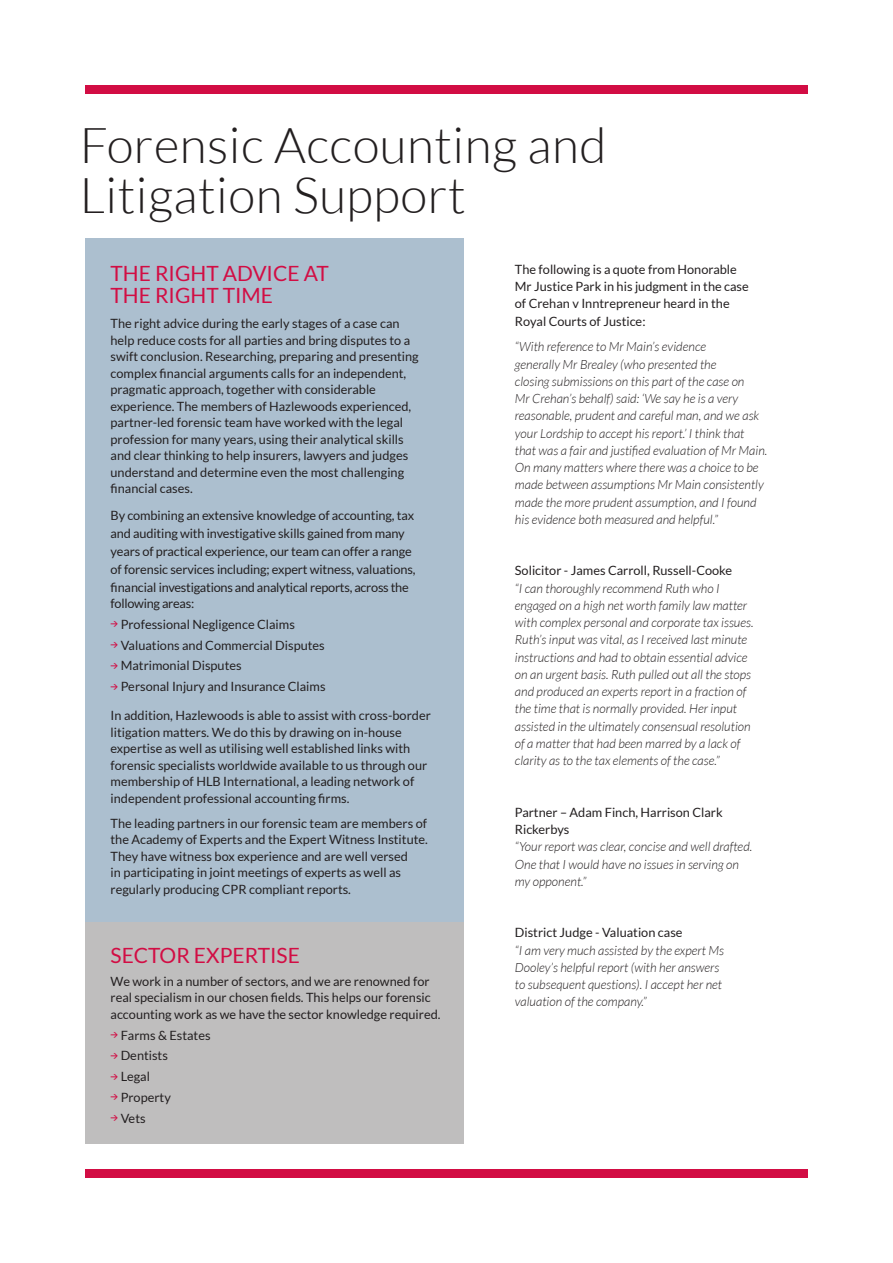
<style>
.page{position:relative;width:893px;height:1263px;background:#fff}
.page>*{position:absolute;margin:0;border:0;box-sizing:border-box;transform-origin:0 0}
.t1{font:300 49.5px/49.5px "Lato";letter-spacing:.01em;color:#231f20}
.t2{font:21px/22.5px "Lato";color:#d20d44}
.t3{font:12.75px/16.5px "Lato";color:#231f20}
.t4{font:italic 300 12.75px/17.2px "Lato";color:#231f20}
</style>
<div class="page">
<div style="left:85px;top:238px;width:378px;height:685px;background:#acbfcf"></div>
<div style="left:85px;top:923px;width:378px;height:221px;background:#bfbebe"></div>
<div style="left:85px;top:85px;width:723px;height:9px;background:#d20d44"></div>
<div style="left:85px;top:1169px;width:723px;height:9px;background:#d20d44"></div>
<h1 class="t1" style="left:80px;top:121px;width:528px">Forensic Accounting and<br>Litigation Support</h1>
<h2 class="t2" style="left:111px;top:262px;width:220px">THE RIGHT ADVICE AT<br>THE RIGHT TIME</h2>
<p class="t3" style="left:111px;top:315px;width:310px">The right advice during the early stages of a case can help reduce costs for all parties and bring disputes to a swift conclusion. Researching, preparing and presenting complex financial arguments calls for an independent, pragmatic approach, together with considerable experience. The members of Hazlewoods experienced, partner-led forensic team have worked with the legal profession for many years, using their analytical skills and clear thinking to help insurers, lawyers and judges understand and determine even the most challenging financial cases.</p>
<p class="t3" style="left:111px;top:506px;width:306px;line-height:18px">By combining an extensive knowledge of accounting, tax and auditing with investigative skills gained from many years of practical experience, our team can offer a range of forensic services including; expert witness, valuations, financial investigations and analytical reports, across the</p>
<p class="t3" style="left:111px;top:593px;width:216px;line-height:20.7px">following areas:<br><sup>&gt;</sup> Professional Negligence Claims<br><sup>&gt;</sup> Valuations and Commercial Disputes <sup>&gt;</sup> Matrimonial Disputes<br><sup>&gt;</sup> Personal Injury and Insurance Claims</p>
<p class="t3" style="left:111px;top:707px;width:322px">In addition, Hazlewoods is able to assist with cross-border litigation matters. We do this by drawing on in-house expertise as well as utilising well established links with forensic specialists worldwide available to us through our membership of HLB International, a leading network of independent professional accounting firms.</p>
<p class="t3" style="left:111px;top:815px;width:319px">The leading partners in our forensic team are members of the Academy of Experts and the Expert Witness Institute.<br>They have witness box experience and are well versed<br>in participating in joint meetings of experts as well as regularly producing CPR compliant reports.</p>
<h2 class="t2" style="left:111px;top:944px;width:191px">SECTOR EXPERTISE</h2>
<p class="t3" style="left:111px;top:973px;width:331px">We work in a number of sectors, and we are renowned for real specialism in our chosen fields. This helps our forensic accounting work as we have the sector knowledge required.</p>
<p class="t3" style="left:111px;top:1025px;width:101px;line-height:20.7px"><sup>&gt;</sup> Farms &amp; Estates <sup>&gt;</sup> Dentists<br><sup>&gt;</sup> Legal<br><sup>&gt;</sup> Property<br><sup>&gt;</sup> Vets</p>
<p class="t3" style="left:515px;top:261px;width:235px;line-height:17.2px">The following is a quote from Honorable Mr Justice Park in his judgment in the case of Crehan v Inntrepreneur heard in the Royal Courts of Justice:</p>
<p class="t4" style="left:515px;top:339px;width:254px">“With reference to Mr Main’s evidence<br>generally Mr Brealey (who presented the<br>closing submissions on this part of the case on<br>Mr Crehan’s behalf) said: ‘We say he is a very reasonable, prudent and careful man, and we ask your Lordship to accept his report.’ I think that that was a fair and justified evaluation of Mr Main.<br>On many matters where there was a choice to be made between assumptions Mr Main consistently made the more prudent assumption, and I found his evidence both measured and helpful.”</p>
<p class="t3" style="left:515px;top:562px;width:219px">Solicitor - James Carroll, Russell-Cooke</p>
<p class="t4" style="left:515px;top:580px;width:240px">“I can thoroughly recommend Ruth who I engaged on a high net worth family law matter with complex personal and corporate tax issues.<br>Ruth’s input was vital, as I received last minute instructions and had to obtain essential advice on an urgent basis. Ruth pulled out all the stops and produced an experts report in a fraction of the time that is normally provided. Her input assisted in the ultimately consensual resolution of a matter that had been marred by a lack of clarity as to the tax elements of the case.”</p>
<p class="t3" style="left:515px;top:803px;width:209px;line-height:17.2px">Partner – Adam Finch, Harrison Clark<br>Rickerbys</p>
<p class="t4" style="left:515px;top:838px;width:239px">“Your report was clear, concise and well drafted.<br>One that I would have no issues in serving on my opponent.”</p>
<p class="t3" style="left:515px;top:924px;width:169px">District Judge - Valuation case</p>
<p class="t4" style="left:515px;top:942px;width:211px">“I am very much assisted by the expert Ms Dooley’s helpful report (with her answers to subsequent questions). I accept her net valuation of the company.”</p>
</div>
